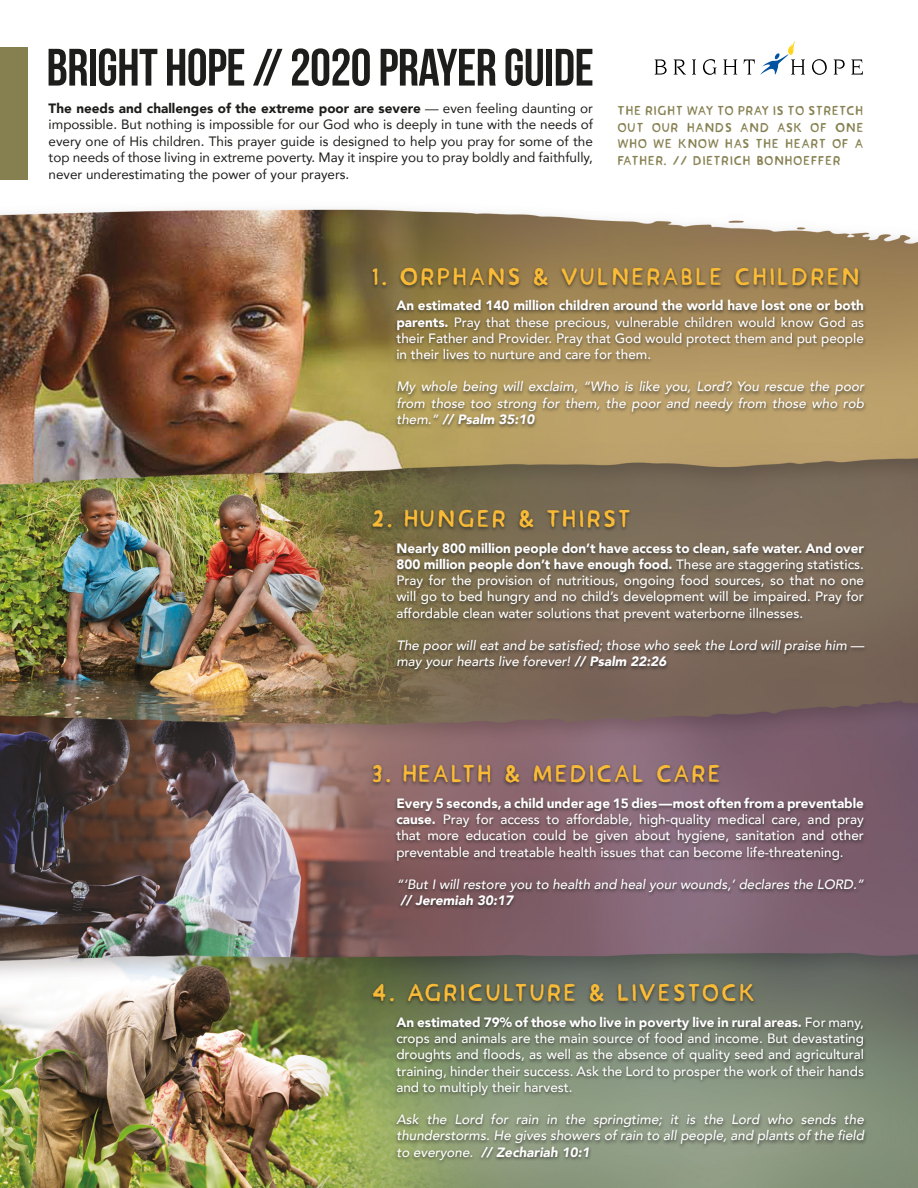
<style>
.page{position:relative;width:918px;height:1188px;background:#fff}
.page>*{position:absolute;margin:0;border:0;box-sizing:border-box;transform-origin:0 0}
.t1{font:52.5px "Bebas Neue";letter-spacing:-.01em;color:#1d1d1b}
.t2{font:22.5px "Acrylic Hand Sans";color:#fbbc37}
.t3{font:500 13.5px/16.2px "Avenir";color:#fff;text-align:justify}
.t4{font:italic 500 13.5px/16.2px "Avenir";color:#fff;text-align:justify}
.t5{font:13.5px/16.5px "Avenir";color:#1d1d1b;text-align:justify}
.t6{font:italic 900 13.5px "Avenir";color:#fff}
.t7{font:12px/16.5px "Acrylic Hand Sans";letter-spacing:-.03em;color:#868051;text-align:justify}
.s1{font-weight:900}
</style>
<div class="page">
<img style="left:0;top:40px;width:918px;height:1148px">
<div style="left:369px;top:265px;width:493px;height:25px;background:#1d1d1b;opacity:.65"></div>
<div style="left:369px;top:508px;width:264px;height:25px;background:#1d1d1b;opacity:.65"></div>
<div style="left:370px;top:763px;width:352px;height:25px;background:#1d1d1b;opacity:.65"></div>
<div style="left:370px;top:982px;width:387px;height:25px;background:#1d1d1b;opacity:.65"></div>
<div style="left:393px;top:299px;width:475px;height:130px;background:#1d1d1b;opacity:.65"></div>
<div style="left:393px;top:541px;width:475px;height:134px;background:#1d1d1b;opacity:.65"></div>
<div style="left:393px;top:796px;width:474px;height:115px;background:#1d1d1b;opacity:.65"></div>
<div style="left:393px;top:1015px;width:475px;height:150px;background:#1d1d1b;opacity:.65"></div>
<div style="left:0;top:48px;width:28px;height:132px;background:#868051"></div>
<svg style="left:655px;top:59px;width:12px;height:16px"></svg>
<svg style="left:674px;top:59px;width:12px;height:16px"></svg>
<svg style="left:692px;top:59px;width:4px;height:16px"></svg>
<svg style="left:703px;top:59px;width:14px;height:16px"></svg>
<svg style="left:723px;top:59px;width:14px;height:16px"></svg>
<svg style="left:812px;top:59px;width:15px;height:16px"></svg>
<svg style="left:834px;top:59px;width:11px;height:16px"></svg>
<svg style="left:851px;top:59px;width:12px;height:16px"></svg>
<svg style="left:744px;top:41px;width:61px;height:34px"></svg>
<h1 class="t1" style="left:46px;top:39px;width:549px">BRIGHT HOPE // 2020 PRAYER GUIDE</h1>
<p class="t5" style="left:49px;top:100px;width:546px"><span class="s1">The needs and challenges of the extreme poor are severe</span> — even feeling daunting or impossible. But nothing is impossible for our God who is deeply in tune with the needs of every one of His children. This prayer guide is designed to help you pray for some of the top needs of those living in extreme poverty. May it inspire you to pray boldly and faithfully, never underestimating the power of your prayers.</p>
<p class="t7" style="left:617px;top:103px;width:248px">THE RIGHT WAY TO PRAY IS TO STRETCH OUT OUR HANDS AND ASK OF ONE WHO WE KNOW HAS THE HEART OF A FATHER. // DIETRICH BONHOEFFER</p>
<h2 class="t2" style="left:370px;top:261px;width:492px">1. ORPHANS &amp; VULNERABLE CHILDREN</h2>
<p class="t3" style="left:396px;top:297px;width:469px"><span class="s1">An estimated 140 million children around the world have lost one or both parents.</span> Pray that these precious, vulnerable children would know God as their Father and Provider. Pray that God would protect them and put people in their lives to nurture and care for them.</p>
<p class="t4" style="left:396px;top:379px;width:469px">My whole being will exclaim, “Who is like you, Lord? You rescue the poor from those too strong for them, the poor and needy from those who rob them.” <span class="s1">// Psalm 35:10</span></p>
<h2 class="t2" style="left:370px;top:504px;width:263px">2. HUNGER &amp; THIRST</h2>
<p class="t3" style="left:396px;top:539px;width:469px"><span class="s1">Nearly 800 million people don’t have access to clean, safe water. And over 800 million people don’t have enough food.</span> These are staggering statistics.<br>Pray for the provision of nutritious, ongoing food sources, so that no one will go to bed hungry and no child’s development will be impaired. Pray for affordable clean water solutions that prevent waterborne illnesses.</p>
<p class="t4" style="left:396px;top:637px;width:469px">The poor will eat and be satisfied; those who seek the Lord will praise him — may your hearts live forever! <span class="s1">// Psalm 22:26</span></p>
<h2 class="t2" style="left:370px;top:759px;width:353px">3. HEALTH &amp; MEDICAL CARE</h2>
<p class="t3" style="left:396px;top:794px;width:469px"><span class="s1">Every 5 seconds, a child under age 15 dies — most often from a preventable cause.</span> Pray for access to affordable, high-quality medical care, and pray that more education could be given about hygiene, sanitation and other preventable and treatable health issues that can become life-threatening.</p>
<p class="t4" style="left:396px;top:876px;width:469px">“‘But I will restore you to health and heal your wounds,’ declares the LORD.”</p>
<p class="t6" style="left:400px;top:889px;width:114px">// Jeremiah 30:17</p>
<h2 class="t2" style="left:370px;top:978px;width:387px">4. AGRICULTURE &amp; LIVESTOCK</h2>
<p class="t3" style="left:396px;top:1013px;width:469px"><span class="s1">An estimated 79% of those who live in poverty live in rural areas.</span> For many, crops and animals are the main source of food and income. But devastating droughts and floods, as well as the absence of quality seed and agricultural training, hinder their success. Ask the Lord to prosper the work of their hands and to multiply their harvest.</p>
<p class="t4" style="left:396px;top:1112px;width:469px">Ask the Lord for rain in the springtime; it is the Lord who sends the thunderstorms. He gives showers of rain to all people, and plants of the field to everyone. <span class="s1">// Zechariah 10:1</span></p>
</div>
